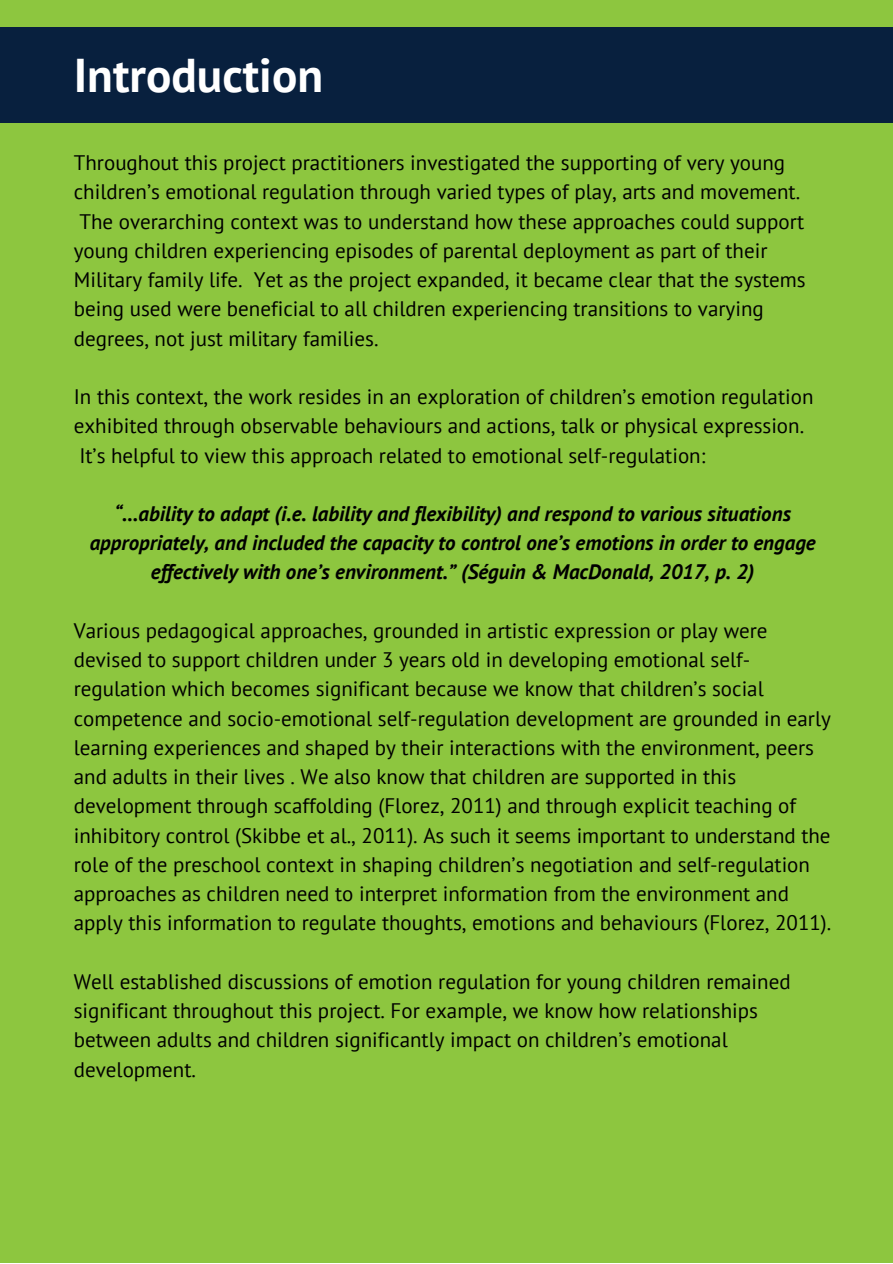
<style>
.page{position:relative;width:893px;height:1264px;background:#fff}
.page>*{position:absolute;margin:0;border:0;box-sizing:border-box;transform-origin:0 0}
.t1{font:700 47.25px "PT Sans";color:#fff}
.t2{font:21px/29.2px "PT Sans";color:#000}
.t3{font:italic 700 21px/29.2px "PT Sans";color:#000;text-align:center}
</style>
<div class="page">
<div style="left:0;top:0;width:892px;height:1262px;background:#8dc63f"></div>
<div style="left:0;top:28px;width:892px;height:95px;background:#08203e"></div>
<h1 class="t1" style="left:74px;top:44px;width:251px">Introduction</h1>
<p class="t2" style="left:74px;top:148px;width:733px">Throughout this project practitioners investigated the supporting of very young children’s emotional regulation through varied types of play, arts and movement.<br>The overarching context was to understand how these approaches could support young children experiencing episodes of parental deployment as part of their Military family life. Yet as the project expanded, it became clear that the systems being used were beneficial to all children experiencing transitions to varying degrees, not just military families.</p>
<p class="t2" style="left:74px;top:381px;width:741px">In this context, the work resides in an exploration of children’s emotion regulation exhibited through observable behaviours and actions, talk or physical expression.<br>It’s helpful to view this approach related to emotional self-regulation:</p>
<p class="t3" style="left:90px;top:498px;width:727px">“…ability to adapt (i.e. lability and flexibility) and respond to various situations appropriately, and included the capacity to control one’s emotions in order to engage effectively with one’s environment.” (Séguin &amp; MacDonald, 2017, p. 2)</p>
<p class="t2" style="left:74px;top:615px;width:758px">Various pedagogical approaches, grounded in artistic expression or play were devised to support children under 3 years old in developing emotional self&shy;regulation which becomes significant because we know that children’s social competence and socio-emotional self-regulation development are grounded in early learning experiences and shaped by their interactions with the environment, peers and adults in their lives . We also know that children are supported in this development through scaffolding (Florez, 2011) and through explicit teaching of inhibitory control (Skibbe et al., 2011). As such it seems important to understand the role of the preschool context in shaping children’s negotiation and self-regulation approaches as children need to interpret information from the environment and apply this information to regulate thoughts, emotions and behaviours (Florez, 2011).</p>
<p class="t2" style="left:74px;top:966px;width:718px">Well established discussions of emotion regulation for young children remained significant throughout this project. For example, we know how relationships between adults and children significantly impact on children’s emotional development.</p>
</div>
